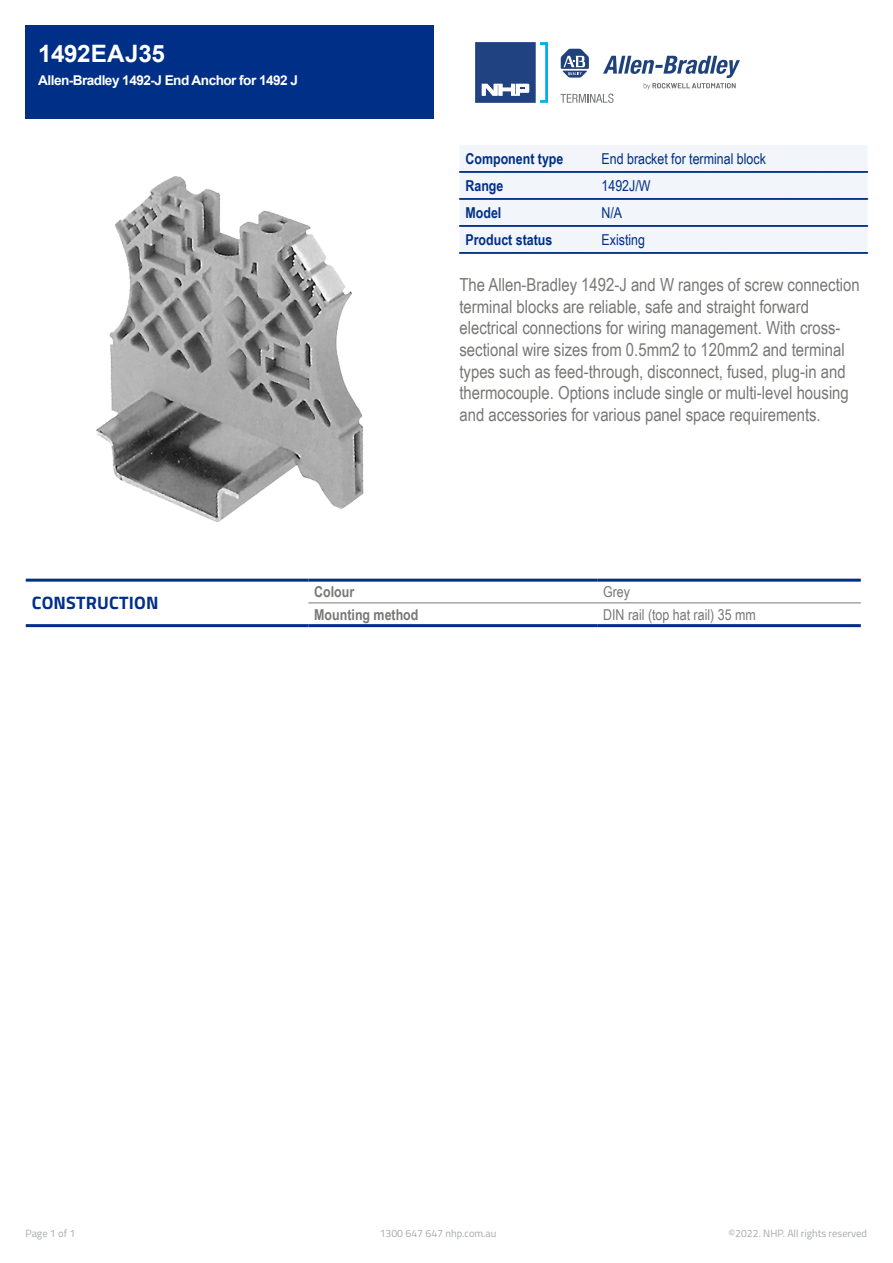
<style>
.page{position:relative;width:893px;height:1263px;background:#fff}
.page>*{position:absolute;margin:0;border:0;box-sizing:border-box;transform-origin:0 0}
.Item_Number{font:700 24px "Arial";letter-spacing:-.01em;color:#fff}
.t1{font:18px/21.6px "Arial Narrow";color:#777876}
.t2{font:700 18px "Titillium";letter-spacing:.01em;color:#002f87}
.t3{font:15px "Arial Narrow";color:#002f87}
.t4{font:700 15px "Arial Narrow";color:#002f87}
.t5{font:15px "Arial Narrow";color:#777876}
.t6{font:700 15px "Arial Narrow";color:#777876}
.Display_Name{font:700 13.5px "Arial";letter-spacing:-.04em;color:#fff}
.t7{font:10.5px "Titillium";color:#a7a9ac}
</style>
<div class="page">
<div style="left:26px;top:26px;width:408px;height:93px;background:#002f87"></div>
<svg style="left:475px;top:42px;width:73px;height:61px"></svg>
<svg style="left:560px;top:49px;width:180px;height:54px"></svg>
<hr style="left:308px;top:603px;width:289px;height:1px;background:#777876">
<hr style="left:26px;top:579px;width:282px;height:3px;background:#002f87">
<hr style="left:308px;top:579px;width:289px;height:3px;background:#002f87">
<hr style="left:597px;top:579px;width:264px;height:3px;background:#002f87">
<hr style="left:26px;top:624px;width:282px;height:3px;background:#002f87">
<hr style="left:308px;top:624px;width:289px;height:3px;background:#002f87">
<hr style="left:597px;top:624px;width:264px;height:3px;background:#002f87">
<hr style="left:597px;top:603px;width:264px;height:1px;background:#777876">
<img style="left:96px;top:176px;width:268px;height:346px">
<svg style="left:459px;top:145px;width:409px;height:109px"></svg>
<p class="Item_Number" style="left:38px;top:37px;width:128px">1492EAJ35</p>
<p class="Display_Name" style="left:38px;top:71px;width:261px">Allen-Bradley 1492-J End Anchor for 1492 J</p>
<p class="t4" style="left:465px;top:147px;width:99px">Component type</p>
<p class="t3" style="left:602px;top:147px;width:166px">End bracket for terminal block</p>
<p class="t4" style="left:465px;top:174px;width:39px">Range</p>
<p class="t3" style="left:602px;top:174px;width:51px">1492J/W</p>
<p class="t4" style="left:465px;top:201px;width:37px">Model</p>
<p class="t3" style="left:602px;top:201px;width:22px">N/A</p>
<p class="t4" style="left:465px;top:228px;width:88px">Product status</p>
<p class="t3" style="left:602px;top:228px;width:45px">Existing</p>
<p class="t1" style="left:459px;top:273px;width:402px">The Allen-Bradley 1492-J and W ranges of screw connection terminal blocks are reliable, safe and straight forward electrical connections for wiring management. With cross&shy;sectional wire sizes from 0.5mm2 to 120mm2 and terminal types such as feed-through, disconnect, fused, plug-in and thermocouple. Options include single or multi-level housing and accessories for various panel space requirements.</p>
<p class="t2" style="left:32px;top:589px;width:128px">CONSTRUCTION</p>
<p class="t6" style="left:314px;top:580px;width:42px">Colour</p>
<p class="t5" style="left:603px;top:581px;width:28px">Grey</p>
<p class="t6" style="left:314px;top:603px;width:106px">Mounting method</p>
<p class="t5" style="left:603px;top:603px;width:154px">DIN rail (top hat rail) 35 mm</p>
<p class="t7" style="left:26px;top:1226px;width:51px">Page 1 of 1</p>
<p class="t7" style="left:380px;top:1226px;width:118px">1300 647 647 nhp.com.au</p>
<p class="t7" style="left:728px;top:1226px;width:140px">©2022. NHP. All rights reserved</p>
</div>
